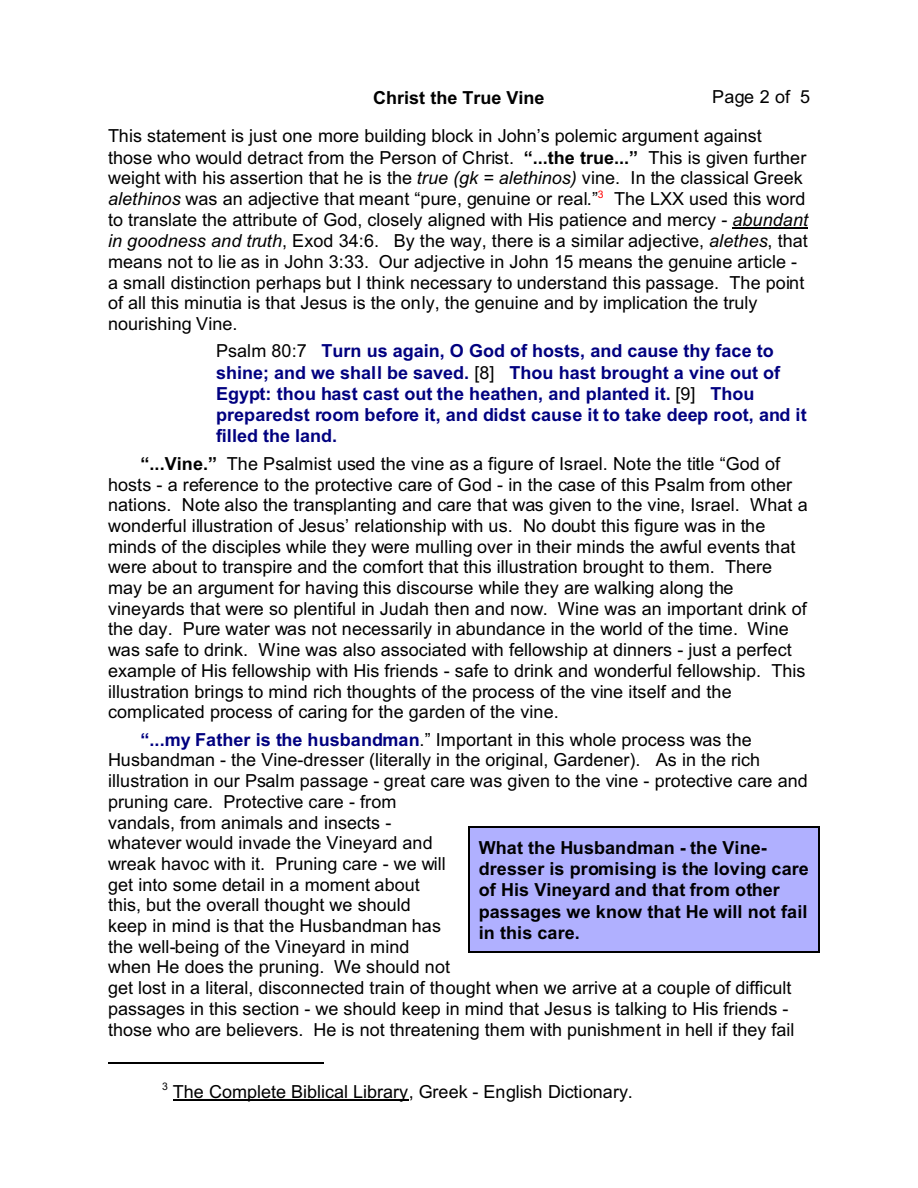
<style>
.page{position:relative;width:918px;height:1188px;background:#fff}
.page>*{position:absolute;margin:0;border:0;box-sizing:border-box;transform-origin:0 0}
.t1{font:18px/20.7px "Arial";letter-spacing:.005em;color:#000}
.t2{font:700 18px/21.3px "Arial";color:#000080}
.t3{font:700 18px/21.3px "Arial";letter-spacing:.005em;color:#000}
.s1{font-weight:700}
.s2{font-style:italic}
.s3{font-weight:400;color:#000}
.s4{font-weight:700;color:#000080}
</style>
<div class="page">
<hr style="left:108px;top:1062px;width:216px;height:1px;background:#000">
<hr style="left:173px;top:1099px;width:236px;height:1px;background:#000">
<div style="left:468px;top:826px;width:351px;height:127px;background:#b0b0ff"></div>
<hr style="left:468px;top:826px;width:2px;height:127px;background:#000">
<hr style="left:818px;top:826px;width:1px;height:127px;background:#000">
<hr style="left:468px;top:826px;width:351px;height:1px;background:#000">
<hr style="left:468px;top:952px;width:351px;height:1px;background:#000">
<hr style="left:732px;top:228px;width:76px;height:1px;background:#000">
<p class="t3" style="left:373px;top:88px;width:173px">Christ the True Vine</p>
<p class="t1" style="left:712px;top:88px;width:99px">Page 2 of 5</p>
<p class="t1" style="left:108px;top:127px;width:702px">This statement is just one more building block in John’s polemic argument against those who would detract from the Person of Christ. <span class="s1">“...the true...”</span> This is given further weight with his assertion that he is the <span class="s2">true (gk = alethinos)</span> vine. In the classical Greek <span class="s2">alethinos</span> was an adjective that meant “pure, genuine or real.”<sup>3</sup> The LXX used this word to translate the attribute of God, closely aligned with His patience and mercy - <span class="s2">abundant in goodness and truth</span>, Exod 34:6. By the way, there is a similar adjective, <span class="s2">alethes</span>, that means not to lie as in John 3:33. Our adjective in John 15 means the genuine article - a small distinction perhaps but I think necessary to understand this passage. The point of all this minutia is that Jesus is the only, the genuine and by implication the truly nourishing Vine.</p>
<p class="t2" style="left:216px;top:342px;width:592px"><span class="s3">Psalm 80:7</span> Turn us again, O God of hosts, and cause thy face to shine; and we shall be saved. <span class="s3">[8]</span> Thou hast brought a vine out of Egypt: thou hast cast out the heathen, and planted it. <span class="s3">[9]</span> Thou preparedst room before it, and didst cause it to take deep root, and it filled the land.</p>
<p class="t1" style="left:108px;top:455px;width:701px;text-indent:32px"><span class="s1">“...Vine.”</span> The Psalmist used the vine as a figure of Israel. Note the title “God of hosts - a reference to the protective care of God - in the case of this Psalm from other nations. Note also the transplanting and care that was given to the vine, Israel. What a wonderful illustration of Jesus’ relationship with us. No doubt this figure was in the minds of the disciples while they were mulling over in their minds the awful events that were about to transpire and the comfort that this illustration brought to them. There may be an argument for having this discourse while they are walking along the vineyards that were so plentiful in Judah then and now. Wine was an important drink of the day. Pure water was not necessarily in abundance in the world of the time. Wine was safe to drink. Wine was also associated with fellowship at dinners - just a perfect example of His fellowship with His friends - safe to drink and wonderful fellowship. This illustration brings to mind rich thoughts of the process of the vine itself and the complicated process of caring for the garden of the vine.</p>
<p class="t1" style="left:108px;top:731px;width:701px;text-indent:32px"><span class="s4">“...my Father is the husbandman</span>.” Important in this whole process was the Husbandman - the Vine-dresser (literally in the original, Gardener). As in the rich illustration in our Psalm passage - great care was given to the vine - protective care and pruning care. Protective care - from<br>vandals, from animals and insects -<br>whatever would invade the Vineyard and<br>wreak havoc with it. Pruning care - we will<br>get into some detail in a moment about<br>this, but the overall thought we should<br>keep in mind is that the Husbandman has<br>the well-being of the Vineyard in mind<br>when He does the pruning. We should not<br>get lost in a literal, disconnected train of thought when we arrive at a couple of difficult passages in this section - we should keep in mind that Jesus is talking to His friends - those who are believers. He is not threatening them with punishment in hell if they fail</p>
<p class="t3" style="left:479px;top:839px;width:332px">What the Husbandman - the Vine&shy;dresser is promising is the loving care of His Vineyard and that from other passages we know that He will not fail in this care.</p>
<p class="t1" style="left:162px;top:1083px;width:472px"><sup>3</sup> The Complete Biblical Library, Greek - English Dictionary.</p>
</div>
